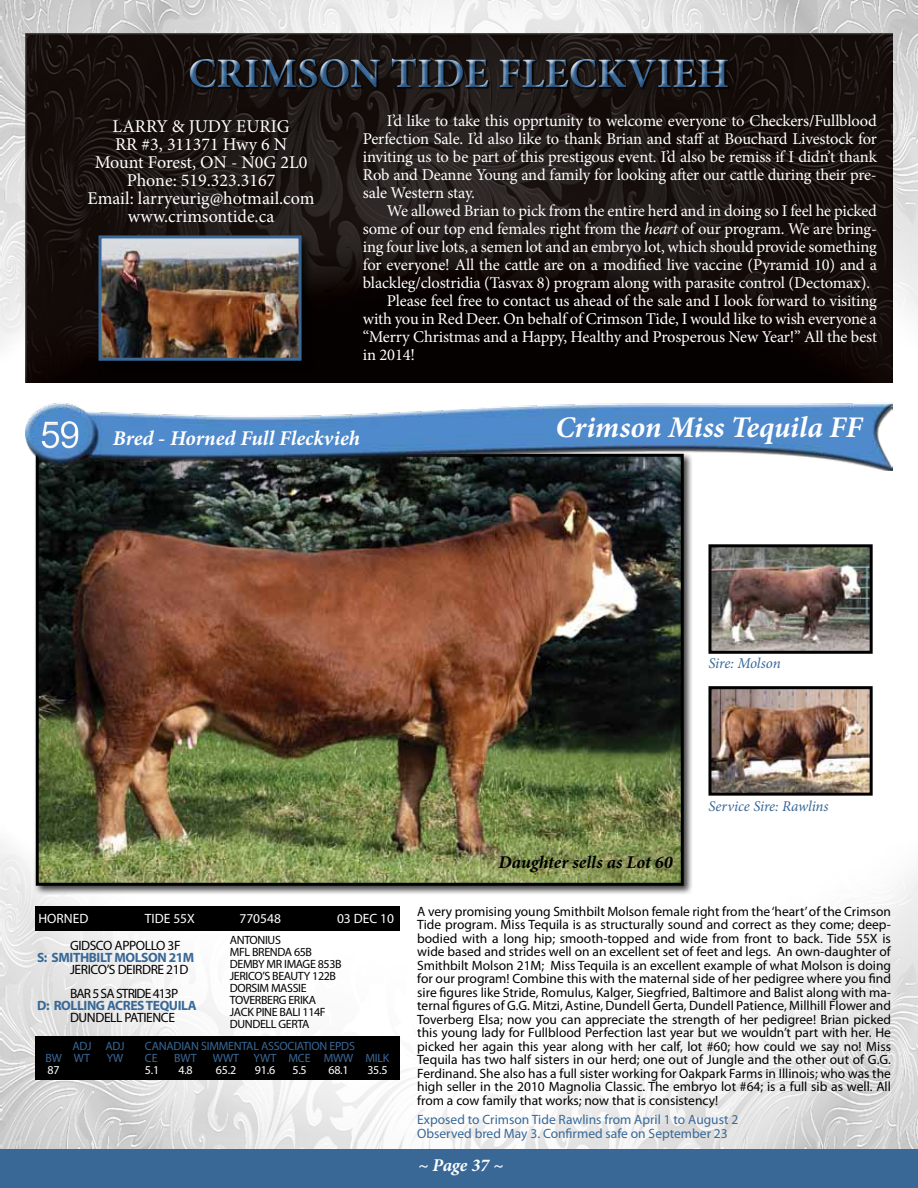
<style>
.page{position:relative;width:918px;height:1188px;background:#fff}
.page>*{position:absolute;margin:0;border:0;box-sizing:border-box;transform-origin:0 0}
.t1{font:700 42px "Minion Pro";color:#396897}
.t2{font:italic 700 30px "Minion Pro";color:#fff}
.t3{font:italic 700 21px "Minion Pro";color:#fff}
.t4{font:18px/18px "Minion Pro";color:#fff;text-align:center}
.t5{font:italic 700 18px "Minion Pro";color:#000}
.t6{font:italic 700 18px "Minion Pro";letter-spacing:-.005em;color:#fff}
.t7{font:16.5px/18px "Minion Pro";letter-spacing:-.01em;color:#fff;text-align:justify}
.t8{font:italic 15px "Minion Pro";letter-spacing:-.01em;color:#396897}
.t9{font:13.5px/13.5px "Myriad Pro";letter-spacing:-.03em;color:#000;text-align:justify}
.t10{font:13.5px/13.5px "Myriad Pro";color:#396897}
.t11{font:700 13.5px "Myriad Pro";letter-spacing:-.03em;color:#396897}
.t12{font:13.5px "Myriad Pro";color:#fff}
.t13{font:12px/12px "Myriad Pro";letter-spacing:-.03em;color:#000}
.t14{font:12px "Myriad Pro";letter-spacing:-.02em;color:#396897}
.t15{font:12px "Myriad Pro";letter-spacing:-.02em;color:#fff}
.s1{font-style:italic}
.s2{font-family:"Arial";font-weight:400;font-style:normal;font-size:37.5px}
</style>
<div class="page">
<img style="left:0;top:0;width:918px;height:1149px">
<div style="left:0;top:1149px;width:918px;height:39px;background:#396897"></div>
<img style="left:26px;top:34px;width:866px;height:436px">
<svg style="left:184px;top:53px;width:549px;height:38px;background:#1b1412"></svg>
<div style="left:188px;top:56px;width:546px;height:37px;background:#000;opacity:.23"></div>
<div style="left:95px;top:232px;width:219px;height:141px;background:#000;opacity:.75"></div>
<img style="left:103px;top:239px;width:195px;height:118px">
<div style="left:99px;top:235px;width:203px;height:126px;border:3px solid #396897"></div>
<div style="left:33px;top:451px;width:660px;height:444px;background:#000;opacity:.75"></div>
<img style="left:40px;top:458px;width:640px;height:424px">
<div style="left:36px;top:454px;width:648px;height:432px;border:3px solid #000"></div>
<div style="left:35px;top:906px;width:365px;height:25px;background:#000"></div>
<div style="left:36px;top:1036px;width:364px;height:44px;background:#000"></div>
<img style="left:712px;top:548px;width:157px;height:102px">
<div style="left:708px;top:544px;width:165px;height:110px;border:3px solid #000"></div>
<img style="left:712px;top:690px;width:157px;height:102px">
<div style="left:708px;top:686px;width:165px;height:110px;border:3px solid #000"></div>
<div style="left:41px;top:420px;width:39px;height:26px;background:#4f8acc"></div>
<div style="left:41px;top:421px;width:39px;height:28px;background:#000;opacity:.23"></div>
<h1 class="t1" style="left:188px;top:44px;width:543px">CRIMSON TIDE FLECKVIEH</h1>
<h3 class="t4" style="left:88px;top:117px;width:228px">LARRY &amp; JUDY EURIG<br>RR #3, 311371 Hwy 6 N<br>Mount Forest, ON - N0G 2L0<br>Phone: 519.323.3167<br>Email: larryeurig@hotmail.com www.crimsontide.ca</h3>
<p class="t7" style="left:363px;top:112px;width:516px;text-indent:24px">I’d like to take this opprtunity to welcome everyone to Checkers/Fullblood Perfection Sale. I’d also like to thank Brian and staff at Bouchard Livestock for inviting us to be part of this prestigous event. I’d also be remiss if I didn’t thank Rob and Deanne Young and family for looking after our cattle during their pre&shy;sale Western stay.</p>
<p class="t7" style="left:387px;top:202px;width:492px">We allowed Brian to pick from the entire herd and in doing so I feel he picked</p>
<p class="t7" style="left:363px;top:220px;width:516px">some of our top end females right from the <span class="s1">heart</span> of our program. We are bring-</p>
<p class="t7" style="left:363px;top:238px;width:516px">ing four live lots, a semen lot and an embryo lot, which should provide something</p>
<p class="t7" style="left:363px;top:256px;width:516px">for everyone! All the cattle are on a modified live vaccine (Pyramid 10) and a</p>
<p class="t7" style="left:363px;top:274px;width:509px">blackleg/clostridia (Tasvax 8) program along with parasite control (Dectomax).</p>
<p class="t7" style="left:387px;top:292px;width:491px">Please feel free to contact us ahead of the sale and I look forward to visiting</p>
<p class="t7" style="left:363px;top:310px;width:516px">with you in Red Deer. On behalf of Crimson Tide, I would like to wish everyone a</p>
<p class="t7" style="left:363px;top:328px;width:516px">“Merry Christmas and a Happy, Healthy and Prosperous New Year!” All the best</p>
<p class="t7" style="left:363px;top:346px;width:54px">in 2014!</p>
<h3 class="t3" style="left:40px;top:423px;width:321px"><span class="s2">59</span> Bred - Horned Full Fleckvieh</h3>
<h2 class="t2" style="left:555px;top:406px;width:308px">Crimson Miss Tequila FF</h2>
<p class="t8" style="left:708px;top:653px;width:74px">Sire: Molson</p>
<p class="t12" style="left:38px;top:910px;width:51px">HORNED</p>
<p class="t12" style="left:145px;top:910px;width:51px">TIDE 55X</p>
<p class="t12" style="left:239px;top:910px;width:43px">770548</p>
<p class="t12" style="left:337px;top:910px;width:58px">03 DEC 10</p>
<p class="t9" style="left:70px;top:939px;width:112px">GIDSCO APPOLLO 3F</p>
<p class="t11" style="left:37px;top:949px;width:159px">S: SMITHBILT MOLSON 21M</p>
<p class="t9" style="left:70px;top:958px;width:120px;line-height:24px">JERICO’S DEIRDRE 21D<br>BAR 5 SA STRIDE 413P</p>
<p class="t11" style="left:37px;top:997px;width:161px">D: ROLLING ACRES TEQUILA</p>
<p class="t9" style="left:70px;top:1011px;width:106px">DUNDELL PATIENCE</p>
<p class="t13" style="left:230px;top:933px;width:113px">ANTONIUS<br>MFL BRENDA 65B<br>DEMBY MR IMAGE 853B<br>JERICO’S BEAUTY 122B<br>DORSIM MASSIE<br>TOVERBERG ERIKA<br>JACK PINE BALI 114F<br>DUNDELL GERTA</p>
<p class="t14" style="left:72px;top:1039px;width:54px">ADJ ADJ</p>
<p class="t14" style="left:145px;top:1039px;width:211px">CANADIAN SIMMENTAL ASSOCIATION EPDS</p>
<p class="t14" style="left:45px;top:1051px;width:46px">BW WT</p>
<p class="t14" style="left:107px;top:1051px;width:18px">YW</p>
<p class="t14" style="left:145px;top:1051px;width:14px">CE</p>
<p class="t14" style="left:174px;top:1051px;width:24px">BWT</p>
<p class="t14" style="left:213px;top:1051px;width:178px">WWT YWT MCE MWW MILK</p>
<p class="t15" style="left:48px;top:1063px;width:14px">87</p>
<p class="t15" style="left:145px;top:1063px;width:16px">5.1</p>
<p class="t15" style="left:178px;top:1063px;width:16px">4.8</p>
<p class="t15" style="left:216px;top:1063px;width:22px">65.2</p>
<p class="t15" style="left:255px;top:1063px;width:22px">91.6</p>
<p class="t15" style="left:292px;top:1063px;width:16px">5.5</p>
<p class="t15" style="left:328px;top:1063px;width:22px">68.1</p>
<p class="t15" style="left:367px;top:1063px;width:22px">35.5</p>
<h3 class="t5" style="left:499px;top:850px;width:176px">Daughter sells as Lot 60</h3>
<p class="t8" style="left:708px;top:796px;width:122px">Service Sire: Rawlins</p>
<p class="t9" style="left:417px;top:904px;width:475px">A very promising young Smithbilt Molson female right from the ‘heart’ of the Crimson Tide program. Miss Tequila is as structurally sound and correct as they come; deep&shy;bodied with a long hip; smooth-topped and wide from front to back. Tide 55X is wide based and strides well on an excellent set of feet and legs. An own-daughter of Smithbilt Molson 21M; Miss Tequila is an excellent example of what Molson is doing for our program! Combine this with the maternal side of her pedigree where you find sire figures like Stride, Romulus, Kalger, Siegfried, Baltimore and Balist along with ma&shy;ternal figures of G.G. Mitzi, Astine, Dundell Gerta, Dundell Patience, Millhill Flower and Toverberg Elsa; now you can appreciate the strength of her pedigree! Brian picked this young lady for Fullblood Perfection last year but we wouldn’t part with her. He picked her again this year along with her calf, lot #60; how could we say no! Miss Tequila has two half sisters in our herd; one out of Jungle and the other out of G.G.<br>Ferdinand. She also has a full sister working for Oakpark Farms in Illinois; who was the high seller in the 2010 Magnolia Classic. The embryo lot #64; is a full sib as well. All from a cow family that works; now that is consistency!</p>
<p class="t10" style="left:417px;top:1113px;width:323px">Exposed to Crimson Tide Rawlins from April 1 to August 2<br>Observed bred May 3. Confirmed safe on September 23</p>
<h3 class="t6" style="left:418px;top:1152px;width:87px">~ Page 37 ~</h3>
</div>
